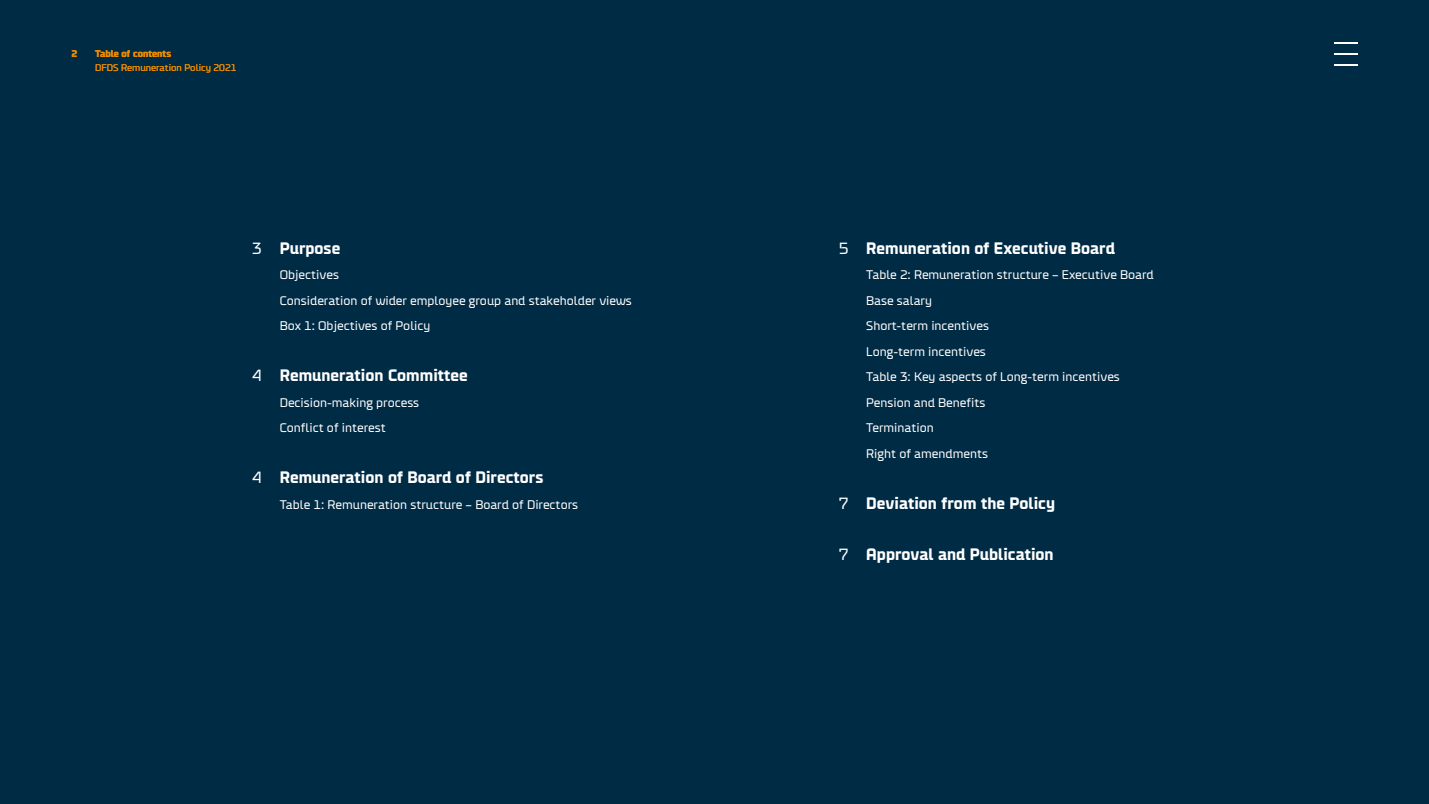
<style>
.page{position:relative;width:1429px;height:804px;background:#002b45}
.page>*{position:absolute;margin:0;border:0;box-sizing:border-box;transform-origin:0 0}
.t1{font:700 16.5px "DFDS";color:#fff}
.t2{font:16.5px "DFDS";color:#fff}
.t3{font:12.75px/25.5px "DFDS";color:#fff}
.t4{font:9.75px "DFDS";color:#ed8b00}
.t5{font:700 9.75px "DFDS";color:#ed8b00}
</style>
<div class="page">
<hr style="left:1333px;top:64px;width:24px;height:2px;background:#fff">
<hr style="left:1333px;top:53px;width:24px;height:2px;background:#fff">
<hr style="left:1333px;top:42px;width:24px;height:2px;background:#fff">
<p class="t5" style="left:71px;top:46px;width:7px">2</p>
<p class="t5" style="left:95px;top:46px;width:77px">Table of contents</p>
<p class="t4" style="left:95px;top:60px;width:143px">DFDS Remuneration Policy 2021</p>
<p class="t2" style="left:252px;top:236px;width:11px">3</p>
<p class="t2" style="left:252px;top:363px;width:11px">4</p>
<p class="t2" style="left:252px;top:465px;width:11px">4</p>
<p class="t1" style="left:280px;top:236px;width:62px">Purpose</p>
<p class="t3" style="left:280px;top:261px;width:354px">Objectives<br>Consideration of wider employee group and stakeholder views<br>Box 1: Objectives of Policy</p>
<p class="t1" style="left:280px;top:363px;width:190px">Remuneration Committee</p>
<p class="t3" style="left:280px;top:388px;width:141px">Decision-making process<br>Conflict of interest</p>
<p class="t1" style="left:280px;top:465px;width:265px">Remuneration of Board of Directors</p>
<p class="t3" style="left:280px;top:490px;width:300px">Table 1: Remuneration structure – Board of Directors</p>
<p class="t2" style="left:839px;top:236px;width:11px">5</p>
<p class="t2" style="left:839px;top:491px;width:11px">7</p>
<p class="t2" style="left:839px;top:542px;width:11px">7</p>
<p class="t1" style="left:866px;top:236px;width:250px">Remuneration of Executive Board</p>
<p class="t3" style="left:866px;top:261px;width:289px">Table 2: Remuneration structure – Executive Board<br>Base salary<br>Short-term incentives<br>Long-term incentives<br>Table 3: Key aspects of Long-term incentives<br>Pension and Benefits<br>Termination<br>Right of amendments</p>
<p class="t1" style="left:866px;top:491px;width:190px">Deviation from the Policy</p>
<p class="t1" style="left:866px;top:542px;width:189px">Approval and Publication</p>
</div>
